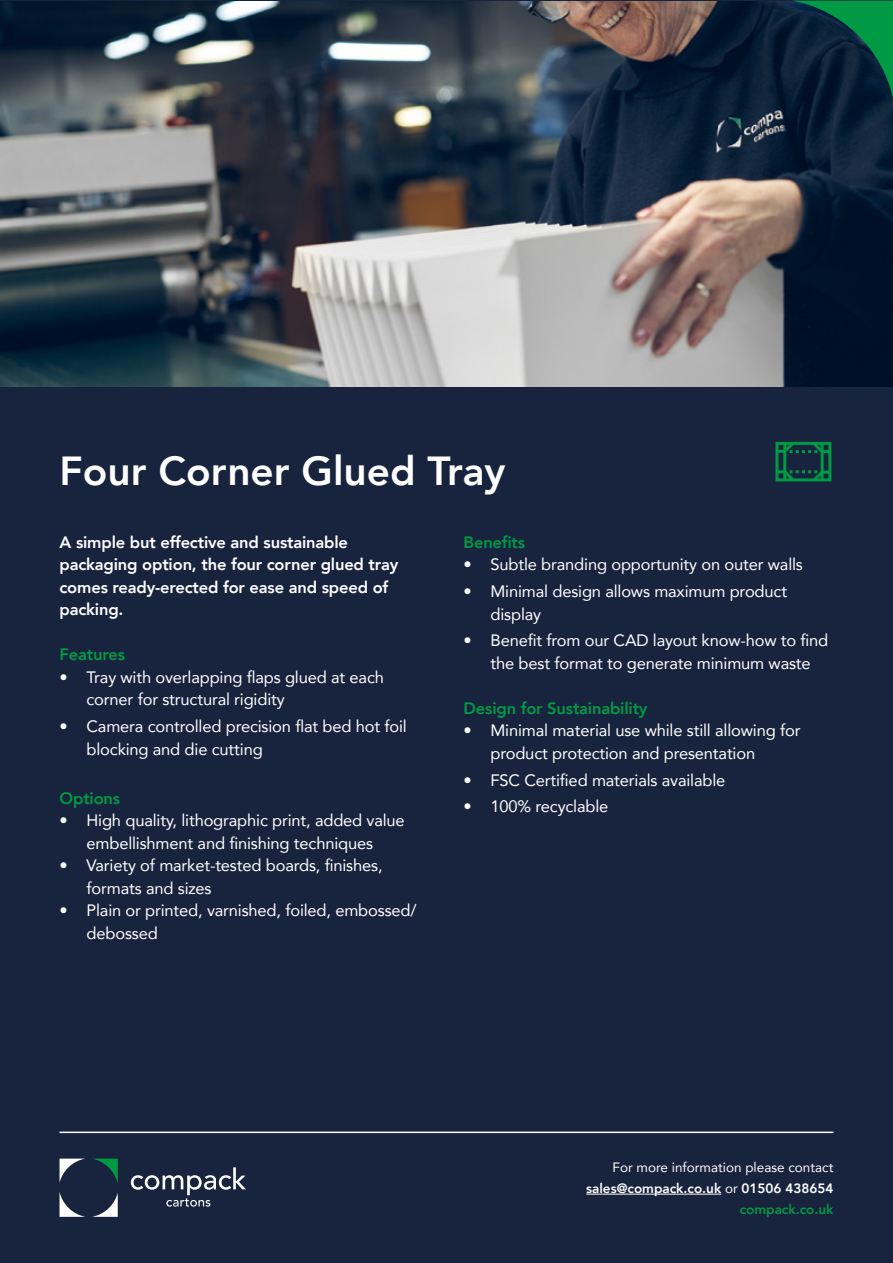
<style>
.page{position:relative;width:893px;height:1263px;background:#fff}
.page>*{position:absolute;margin:0;border:0;box-sizing:border-box;transform-origin:0 0}
.t1{font:800 40.5px "Avenir";color:#fff}
.t2{font:16.5px/22.5px "Avenir";letter-spacing:-.01em;color:#fff}
.t3{font:800 16.5px/22.5px "Avenir";letter-spacing:-.01em;color:#fff}
.t4{font:800 16.5px "Avenir";letter-spacing:-.01em;color:#009a44}
.t5{font:13.5px/21px "Avenir";color:#fff;text-align:right}
.s1{font-weight:800}
.s2{font-weight:800;color:#009a44}
</style>
<div class="page">
<div style="left:0;top:1px;width:893px;height:1262px;background:#18233e"></div>
<img style="left:1px;top:1px;width:892px;height:385px">
<svg style="left:60px;top:1194px;width:25px;height:23px"></svg>
<svg style="left:92px;top:1193px;width:26px;height:24px"></svg>
<svg style="left:92px;top:1158px;width:26px;height:25px"></svg>
<svg style="left:60px;top:1158px;width:25px;height:23px"></svg>
<svg style="left:131px;top:1167px;width:115px;height:39px"></svg>
<hr style="left:60px;top:1131px;width:773px;height:2px;background:#fff">
<svg style="left:792px;top:1px;width:101px;height:97px"></svg>
<hr style="left:586px;top:1194px;width:135px;height:1px;background:#fff">
<div style="left:775px;top:442px;width:56px;height:39px;border:3px solid #009a44"></div>
<hr style="left:783px;top:443px;width:3px;height:37px;background:#009a44">
<hr style="left:821px;top:443px;width:3px;height:37px;background:#009a44">
<svg style="left:775px;top:441px;width:57px;height:14px"></svg>
<svg style="left:775px;top:469px;width:57px;height:13px"></svg>
<h1 class="t1" style="left:60px;top:439px;width:448px">Four Corner Glued Tray</h1>
<p class="t3" style="left:60px;top:531px;width:340px">A simple but effective and sustainable packaging option, the four corner glued tray comes ready-erected for ease and speed of packing.</p>
<p class="t4" style="left:60px;top:642px;width:67px">Features</p>
<p class="t2" style="left:87px;top:665px;width:299px;text-indent:-27px">• Tray with overlapping flaps glued at each corner for structural rigidity</p>
<p class="t2" style="left:87px;top:714px;width:322px;text-indent:-27px">• Camera controlled precision flat bed hot foil blocking and die cutting</p>
<p class="t4" style="left:60px;top:785px;width:62px">Options</p>
<p class="t2" style="left:60px;top:809px;width:347px;text-align:center">• High quality, lithographic print, added value embellishment and finishing techniques</p>
<p class="t2" style="left:87px;top:854px;width:298px;text-indent:-27px">• Variety of market-tested boards, finishes, formats and sizes</p>
<p class="t2" style="left:87px;top:899px;width:332px;text-indent:-27px">• Plain or printed, varnished, foiled, embossed/ debossed</p>
<p class="t4" style="left:463px;top:529px;width:63px">Benefits</p>
<p class="t2" style="left:463px;top:553px;width:341px">• Subtle branding opportunity on outer walls</p>
<p class="t2" style="left:490px;top:580px;width:298px;text-indent:-27px">• Minimal design allows maximum product display</p>
<p class="t2" style="left:463px;top:629px;width:366px;text-align:center">• Benefit from our CAD layout know-how to find the best format to generate minimum waste</p>
<p class="t4" style="left:463px;top:695px;width:186px">Design for Sustainability</p>
<p class="t2" style="left:490px;top:719px;width:311px;text-indent:-27px">• Minimal material use while still allowing for product protection and presentation</p>
<p class="t2" style="left:463px;top:768px;width:263px">• FSC Certified materials available</p>
<p class="t2" style="left:463px;top:795px;width:146px">• 100% recyclable</p>
<p class="t5" style="left:586px;top:1156px;width:249px">For more information please contact <span class="s1">sales@compack.co.uk</span> or <span class="s1">01506 438654 </span><span class="s2">compack.co.uk</span></p>
</div>
